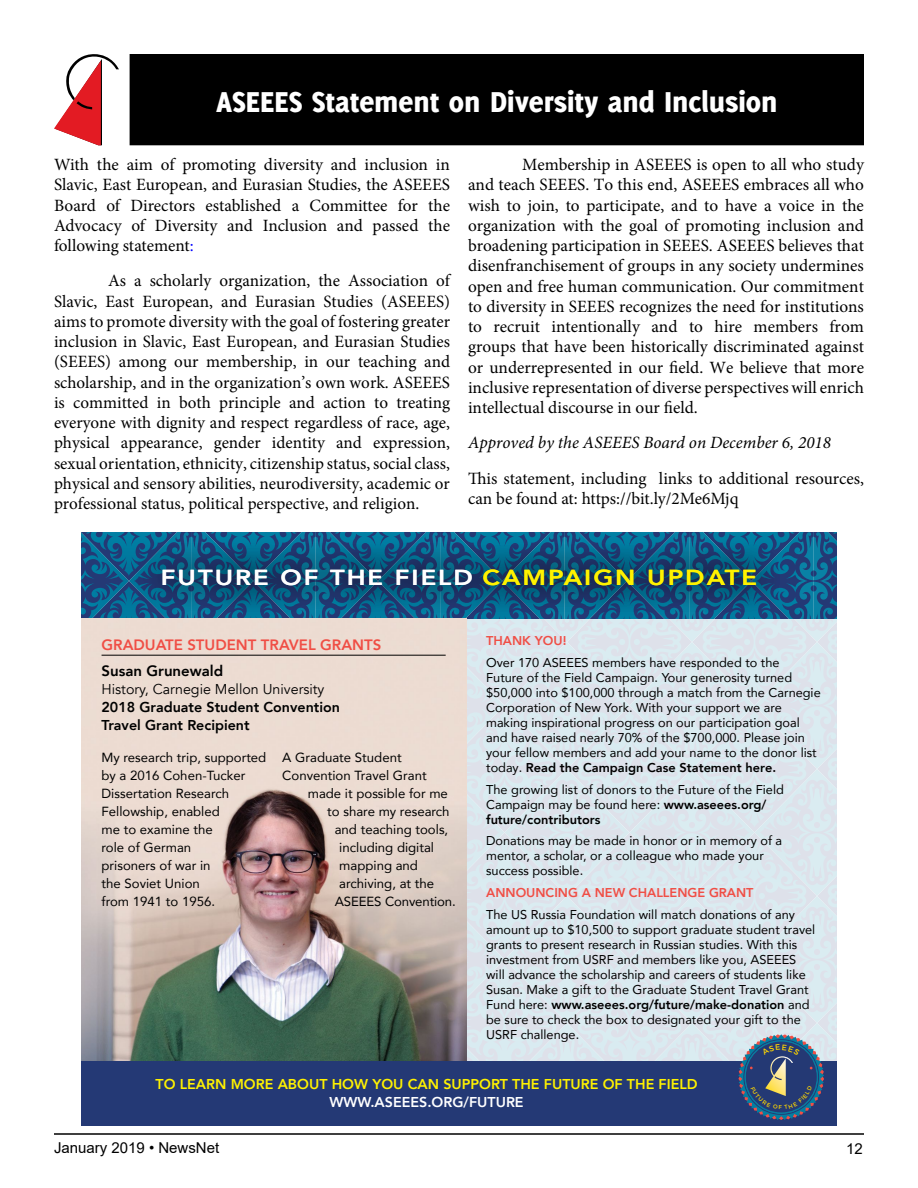
<style>
.page{position:relative;width:918px;height:1188px;background:#fff}
.page>*{position:absolute;margin:0;border:0;box-sizing:border-box;transform-origin:0 0}
.t1{font:800 31.5px "Delicious";color:#fff}
.t2{font:800 21.6px "Avenir";letter-spacing:.08em;color:#fff;scale:1.18 1}
.t3{font:17.25px/20.2px "Minion Pro";color:#000;text-align:justify}
.t4{font:italic 17.25px "Minion Pro";color:#000}
.t5{font:800 15px/26.7px "Avenir";color:#f04e45}
.t6{font:15px "Arial";color:#000}
.t7{font:800 14.25px/18px "Avenir";color:#000}
.t8{font:800 14.25px/18px "Avenir";color:#fff200;text-align:center}
.t9{font:13.2px/18px "Avenir";color:#000}
.t10{font:12.75px/15px "Avenir";color:#000}
.s1{color:#00f}
.s2{color:#fff200}
.s3{font-weight:800;color:#f04e45}
.s4{font-weight:800}
.s5{color:#fff}
.s6{color:#000}
.s7{font-weight:400}
</style>
<div class="page">
<hr style="left:54px;top:1133px;width:810px;height:2px;background:#000">
<div style="left:81px;top:532px;width:756px;height:540px;background:#dce6ed"></div>
<svg style="left:81px;top:532px;width:756px;height:87px"></svg>
<img style="left:81px;top:619px;width:386px;height:443px">
<hr style="left:102px;top:655px;width:344px;height:1px;background:#000">
<div style="left:81px;top:1062px;width:756px;height:64px;background:#243975"></div>
<div style="left:133px;top:541px;width:650px;height:74px;background:#000;opacity:.85"></div>
<div style="left:130px;top:55px;width:733px;height:90px;background:#000"></div>
<div style="left:130px;top:54px;width:734px;height:91px;border:2px solid #000"></div>
<svg style="left:54px;top:54px;width:65px;height:91px"></svg>
<svg style="left:738px;top:1034px;width:86px;height:86px"></svg>
<p class="t1" style="left:216px;top:84px;width:563px">ASEEES Statement on Diversity and Inclusion</p>
<p class="t3" style="left:54px;top:155px;width:398px">With the aim of promoting diversity and inclusion in Slavic, East European, and Eurasian Studies, the ASEEES Board of Directors established a Committee for the Advocacy of Diversity and Inclusion and passed the following statement<span class="s1">:</span></p>
<p class="t3" style="left:54px;top:271px;width:398px;text-indent:54px">As a scholarly organization, the Association of Slavic, East European, and Eurasian Studies (ASEEES) aims to promote diversity with the goal of fostering greater inclusion in Slavic, East European, and Eurasian Studies (SEEES) among our membership, in our teaching and scholarship, and in the organization’s own work. ASEEES is committed in both principle and action to treating everyone with dignity and respect regardless of race, age, physical appearance, gender identity and expression, sexual orientation, ethnicity, citizenship status, social class, physical and sensory abilities, neurodiversity, academic or professional status, political perspective, and religion.</p>
<p class="t3" style="left:468px;top:155px;width:398px;text-indent:54px">Membership in ASEEES is open to all who study and teach SEEES. To this end, ASEEES embraces all who wish to join, to participate, and to have a voice in the organization with the goal of promoting inclusion and broadening participation in SEEES. ASEEES believes that disenfranchisement of groups in any society undermines open and free human communication. Our commitment to diversity in SEEES recognizes the need for institutions to recruit intentionally and to hire members from groups that have been historically discriminated against or underrepresented in our field. We believe that more inclusive representation of diverse perspectives will enrich intellectual discourse in our field.</p>
<p class="t4" style="left:468px;top:431px;width:365px">Approved by the ASEEES Board on December 6, 2018</p>
<p class="t3" style="left:468px;top:468px;width:398px">This statement, including links to additional resources, can be found at: https://bit.ly/2Me6Mjq</p>
<p class="t2" style="left:161px;top:561px;width:507px">FUTURE OF THE FIELD <span class="s2">CAMPAIGN UPDATE</span></p>
<p class="t10" style="left:486px;top:629px;width:295px;line-height:21.8px"><span class="s3">THANK YOU!<br></span>Over 170 ASEEES members have responded to the</p>
<p class="t10" style="left:486px;top:670px;width:336px">Future of the Field Campaign. Your generosity turned $50,000 into $100,000 through a match from the Carnegie Corporation of New York. With your support we are making inspirational progress on our participation goal and have raised nearly 70% of the $700,000. Please join your fellow members and add your name to the donor list today. <span class="s4">Read the Campaign Case Statement here.</span></p>
<p class="t10" style="left:486px;top:781px;width:299px">The growing list of donors to the Future of the Field<br>Campaign may be found here: <span class="s4">www.aseees.org/ future/contributors</span></p>
<p class="t10" style="left:486px;top:833px;width:298px">Donations may be made in honor or in memory of a mentor, a scholar, or a colleague who made your success possible.</p>
<p class="t10" style="left:486px;top:881px;width:310px;line-height:21.8px"><span class="s3">ANNOUNCING A NEW CHALLENGE GRANT<br></span>The US Russia Foundation will match donations of any</p>
<p class="t10" style="left:486px;top:921px;width:331px">amount up to $10,500 to support graduate student travel grants to present research in Russian studies. With this investment from USRF and members like you, ASEEES will advance the scholarship and careers of students like Susan. Make a gift to the Graduate Student Travel Grant Fund here: <span class="s4">www.aseees.org/future/make-donation</span> and be sure to check the box to designated your gift to the USRF challenge.</p>
<p class="t8" style="left:156px;top:1075px;width:544px">TO LEARN MORE ABOUT HOW YOU CAN SUPPORT THE FUTURE OF THE FIELD<br><span class="s5">WWW.ASEEES.ORG/FUTURE</span></p>
<p class="t5" style="left:102px;top:631px;width:281px">GRADUATE STUDENT TRAVEL GRANTS<br><span class="s6">Susan Grunewald</span></p>
<p class="t7" style="left:102px;top:680px;width:240px"><span class="s7">History, Carnegie Mellon University<br></span>2018 Graduate Student Convention<br>Travel Grant Recipient</p>
<p class="t9" style="left:102px;top:748px;width:166px">My research trip, supported by a 2016 Cohen-Tucker<br>Dissertation Research<br>Fellowship, enabled<br>me to examine the<br>role of German<br>prisoners of war in<br>the Soviet Union<br>from 1941 to 1956.</p>
<p class="t9" style="left:282px;top:748px;width:121px">A Graduate Student</p>
<p class="t9" style="left:282px;top:766px;width:146px">Convention Travel Grant</p>
<p class="t9" style="left:308px;top:784px;width:142px">made it possible for me</p>
<p class="t9" style="left:327px;top:802px;width:124px">to share my research</p>
<p class="t9" style="left:335px;top:820px;width:115px">and teaching tools,</p>
<p class="t9" style="left:339px;top:838px;width:96px">including digital</p>
<p class="t9" style="left:339px;top:856px;width:80px">mapping and</p>
<p class="t9" style="left:339px;top:874px;width:96px">archiving, at the</p>
<p class="t9" style="left:335px;top:892px;width:123px">ASEEES Convention.</p>
<p class="t6" style="left:54px;top:1137px;width:167px">January 2019 • NewsNet</p>
<p class="t6" style="left:846px;top:1138px;width:18px">12</p>
</div>
